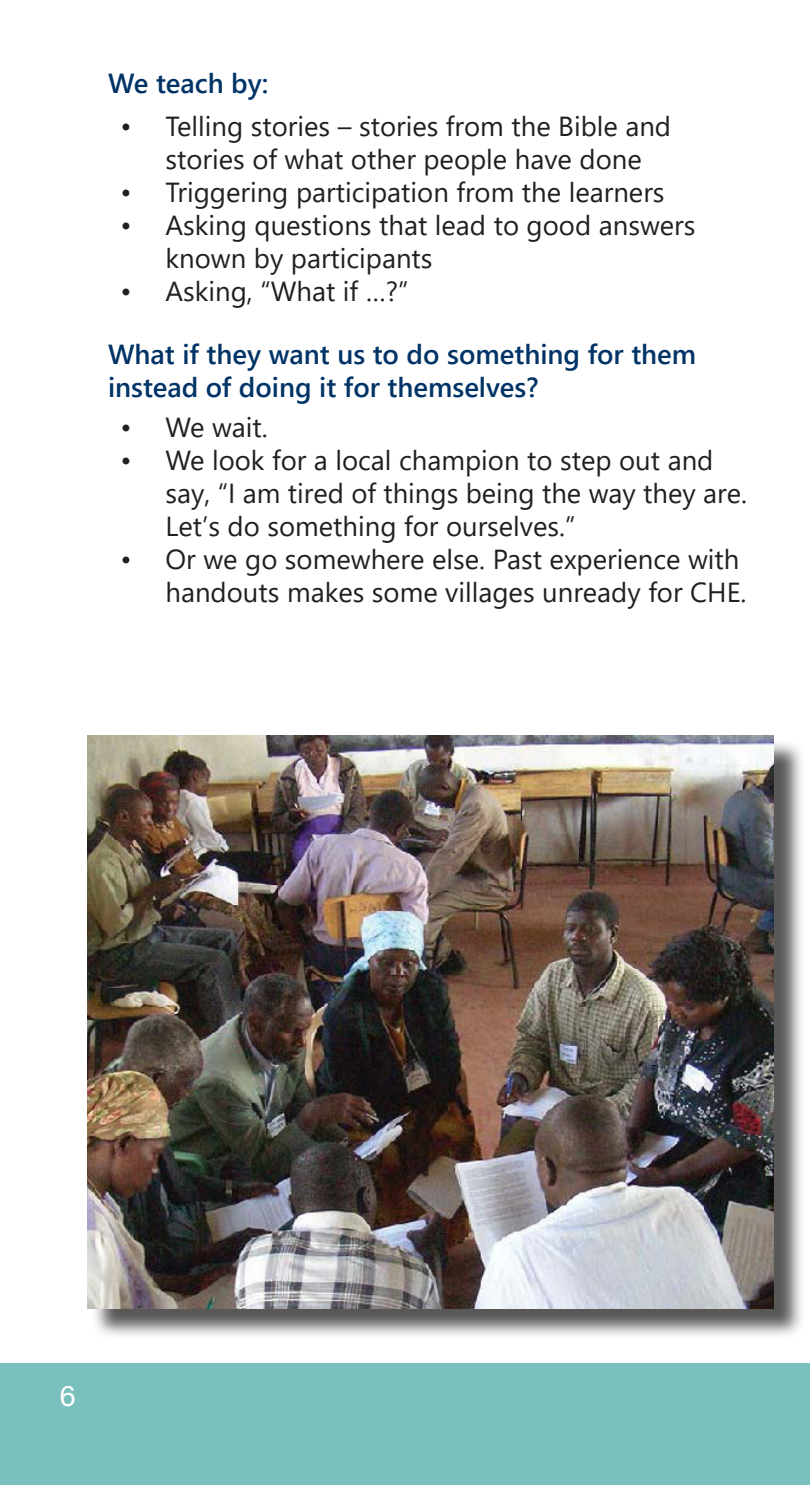
<style>
.page{position:relative;width:810px;height:1485px;background:#fff}
.page>*{position:absolute;margin:0;border:0;box-sizing:border-box;transform-origin:0 0}
.t1{font:30px "Acumin Variable Concept";color:#fff}
.t2{font:27.5px/33px "Segoe UI";color:#231f20}
.t3{font:600 27.5px/33px "Segoe UI";color:#036}
</style>
<div class="page">
<div style="left:91px;top:739px;width:714px;height:601px;background:#231f20;opacity:.75"></div>
<img style="left:88px;top:736px;width:686px;height:573px">
<div style="left:0;top:1363px;width:810px;height:122px;background:#79c0bc"></div>
<p class="t3" style="left:108px;top:65px;width:162px">We teach by:</p>
<p class="t2" style="left:121px;top:107px;width:552px;text-align:center">• Telling stories – stories from the Bible and stories of what other people have done</p>
<p class="t2" style="left:121px;top:173px;width:546px">• Triggering participation from the learners</p>
<p class="t2" style="left:165px;top:206px;width:532px;text-indent:-45px">• Asking questions that lead to good answers known by participants</p>
<p class="t2" style="left:121px;top:272px;width:290px">• Asking, “What if …?”</p>
<p class="t3" style="left:108px;top:335px;width:590px">What if they want us to do something for them instead of doing it for themselves?</p>
<p class="t2" style="left:121px;top:408px;width:149px">• We wait.</p>
<p class="t2" style="left:165px;top:441px;width:583px;text-indent:-45px">• We look for a local champion to step out and say, “I am tired of things being the way they are.<br>Let’s do something for ourselves.”</p>
<p class="t2" style="left:121px;top:540px;width:628px;text-align:right">• Or we go somewhere else. Past experience with handouts makes some villages unready for CHE.</p>
<p class="t1" style="left:59px;top:1375px;width:18px">6</p>
</div>
